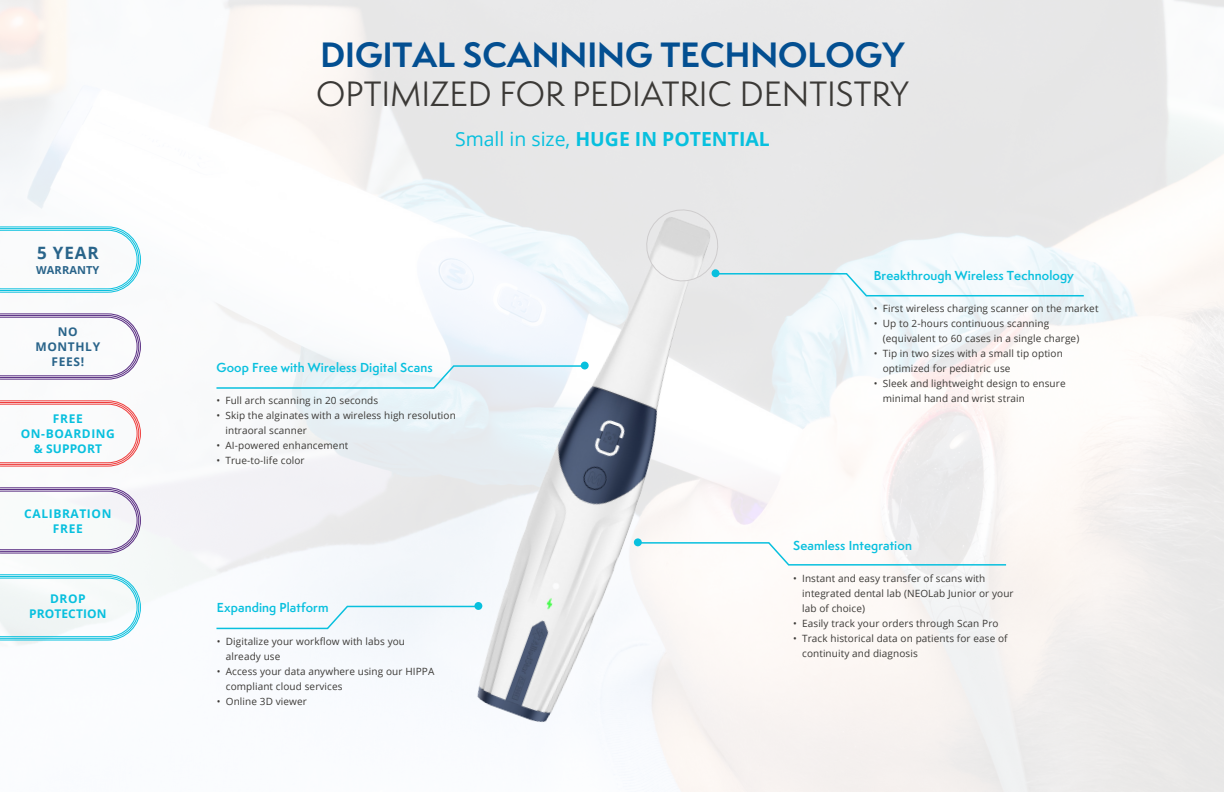
<style>
.page{position:relative;width:1224px;height:792px;background:#fff}
.page>*{position:absolute;margin:0;border:0;box-sizing:border-box;transform-origin:0 0}
.t1{font:32.4px "Semplicita Pro";color:#3b3936}
.t2{font:700 32.4px "Semplicita Pro";color:#034f91}
.t3{font:700 19.4px "Open Sans";color:#08c0de}
.t4{font:700 17px "Open Sans";color:#29648a}
.t5{font:600 12px "Semplicita Pro";letter-spacing:.01em;color:#08c0de}
.t6{font:700 12px/15px "Open Sans";letter-spacing:.05em;color:#08c0de;text-align:center}
.t7{font:700 12px/15px "Open Sans";letter-spacing:.01em;color:#08c0de;text-align:center}
.t8{font:700 12px/15px "Open Sans";letter-spacing:.05em;color:#29648a;text-align:center}
.t9{font:700 11px "Open Sans";letter-spacing:.01em;color:#29648a}
.t10{font:10px/15px "Open Sans";letter-spacing:.01em;color:#3b3936}
.s1{font-weight:400}
</style>
<div class="page">
<svg style="left:0;top:227px;width:141px;height:66px"></svg>
<svg style="left:0;top:314px;width:141px;height:65px"></svg>
<svg style="left:0;top:401px;width:141px;height:65px"></svg>
<svg style="left:0;top:487px;width:141px;height:66px"></svg>
<svg style="left:0;top:574px;width:141px;height:66px"></svg>
<img style="left:453px;top:201px;width:292px;height:541px">
<div style="left:581px;top:362px;width:8px;height:7px;background:#08c0de;border-radius:50%"></div>
<svg style="left:215px;top:365px;width:371px;height:24px"></svg>
<svg style="left:641px;top:204px;width:444px;height:93px"></svg>
<div style="left:634px;top:538px;width:8px;height:8px;background:#08c0de;border-radius:50%"></div>
<svg style="left:637px;top:541px;width:371px;height:25px"></svg>
<div style="left:474px;top:602px;width:8px;height:8px;background:#08c0de;border-radius:50%"></div>
<svg style="left:215px;top:605px;width:265px;height:25px"></svg>
<h3 class="t4" style="left:37px;top:240px;width:63px">5 YEAR</h3>
<p class="t9" style="left:36px;top:262px;width:65px">WARRANTY</p>
<p class="t8" style="left:36px;top:324px;width:66px">NO<br>MONTHLY<br>FEES!</p>
<p class="t6" style="left:21px;top:411px;width:96px">FREE<br>ON-BOARDING &amp; SUPPORT</p>
<p class="t6" style="left:24px;top:506px;width:89px">CALIBRATION<br>FREE</p>
<p class="t7" style="left:29px;top:591px;width:79px">DROP<br>PROTECTION</p>
<h1 class="t2" style="left:320px;top:31px;width:586px">DIGITAL SCANNING TECHNOLOGY</h1>
<h1 class="t1" style="left:316px;top:71px;width:594px">OPTIMIZED FOR PEDIATRIC DENTISTRY</h1>
<h2 class="t3" style="left:455px;top:125px;width:316px"><span class="s1">Small in size,</span> HUGE IN POTENTIAL</h2>
<p class="t5" style="left:216px;top:359px;width:218px">Goop Free with Wireless Digital Scans</p>
<p class="t10" style="left:216px;top:393px;width:163px">• Full arch scanning in 20 seconds</p>
<p class="t10" style="left:225px;top:408px;width:232px;text-indent:-9px">• Skip the alginates with a wireless high resolution intraoral scanner</p>
<p class="t10" style="left:216px;top:438px;width:133px">• AI-powered enhancement</p>
<p class="t10" style="left:216px;top:453px;width:90px">• True-to-life color</p>
<p class="t5" style="left:217px;top:599px;width:113px">Expanding Platform</p>
<p class="t10" style="left:226px;top:633px;width:181px;text-indent:-9px">• Digitalize your workflow with labs you already use</p>
<p class="t10" style="left:226px;top:663px;width:210px;text-indent:-9px">• Access your data anywhere using our HIPPA compliant cloud services</p>
<p class="t10" style="left:217px;top:693px;width:92px">• Online 3D viewer</p>
<p class="t5" style="left:874px;top:267px;width:202px">Breakthrough Wireless Technology</p>
<p class="t10" style="left:874px;top:301px;width:226px">• First wireless charging scanner on the market</p>
<p class="t10" style="left:883px;top:316px;width:198px;text-indent:-9px">• Up to 2-hours continuous scanning (equivalent to 60 cases in a single charge)</p>
<p class="t10" style="left:883px;top:346px;width:182px;text-indent:-9px">• Tip in two sizes with a small tip option optimized for pediatric use</p>
<p class="t10" style="left:883px;top:376px;width:184px;text-indent:-9px">• Sleek and lightweight design to ensure minimal hand and wrist strain</p>
<p class="t5" style="left:793px;top:536px;width:120px">Seamless Integration</p>
<p class="t10" style="left:802px;top:571px;width:213px;text-indent:-9px">• Instant and easy transfer of scans with integrated dental lab (NEOLab Junior or your lab of choice)</p>
<p class="t10" style="left:793px;top:616px;width:207px">• Easily track your orders through Scan Pro</p>
<p class="t10" style="left:802px;top:631px;width:207px;text-indent:-9px">• Track historical data on patients for ease of continuity and diagnosis</p>
</div>
